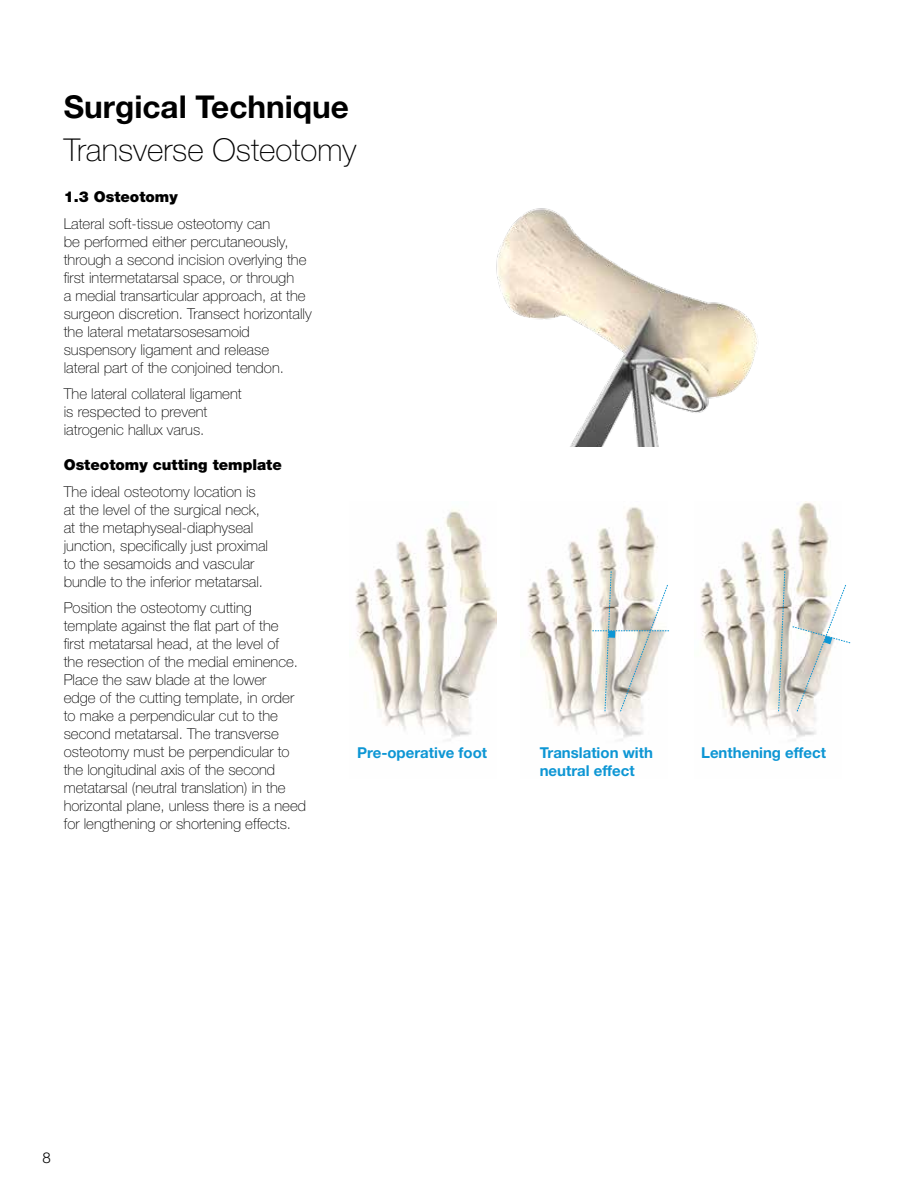
<style>
.page{position:relative;width:918px;height:1188px;background:#fff}
.page>*{position:absolute;margin:0;border:0;box-sizing:border-box;transform-origin:0 0}
.t1{font:100 31.5px "Helvetica Neue LT Pro";color:#000}
.t2{font:700 31.5px "Helvetica Neue LT Std";color:#000}
.t3{font:100 15px/18px "Helvetica Neue LT Pro";color:#000}
.t4{font:700 15px/18px "Helvetica Neue LT Std";color:#0d96d4}
.t5{font:900 15px "Helvetica Neue LT Std";color:#000}
.t6{font:300 15px "Helvetica Neue LT Std";color:#000}
</style>
<div class="page">
<img style="left:527px;top:507px;width:131px;height:234px">
<img style="left:700px;top:501px;width:129px;height:240px">
<img style="left:355px;top:509px;width:141px;height:232px">
<img style="left:496px;top:208px;width:262px;height:238px">
<svg style="left:778px;top:571px;width:7px;height:141px"></svg>
<svg style="left:592px;top:571px;width:77px;height:141px"></svg>
<div style="left:608px;top:631px;width:7px;height:7px;background:#0d96d4"></div>
<svg style="left:792px;top:584px;width:59px;height:128px"></svg>
<h1 class="t2" style="left:64px;top:88px;width:287px">Surgical Technique</h1>
<h1 class="t1" style="left:64px;top:131px;width:294px">Transverse Osteotomy</h1>
<p class="t5" style="left:64px;top:188px;width:115px">1.3 Osteotomy</p>
<p class="t3" style="left:64px;top:214px;width:249px">Lateral soft-tissue osteotomy can<br>be performed either percutaneously, through a second incision overlying the first intermetatarsal space, or through<br>a medial transarticular approach, at the surgeon discretion. Transect horizontally the lateral metatarsosesamoid suspensory ligament and release<br>lateral part of the conjoined tendon.</p>
<p class="t3" style="left:64px;top:385px;width:179px">The lateral collateral ligament is respected to prevent iatrogenic hallux varus.</p>
<p class="t5" style="left:64px;top:456px;width:220px">Osteotomy cutting template</p>
<p class="t3" style="left:64px;top:482px;width:206px">The ideal osteotomy location is at the level of the surgical neck, at the metaphyseal-diaphyseal junction, specifically just proximal to the sesamoids and vascular bundle to the inferior metatarsal.</p>
<p class="t3" style="left:64px;top:599px;width:244px">Position the osteotomy cutting template against the flat part of the<br>first metatarsal head, at the level of<br>the resection of the medial eminence.<br>Place the saw blade at the lower<br>edge of the cutting template, in order to make a perpendicular cut to the second metatarsal. The transverse osteotomy must be perpendicular to the longitudinal axis of the second metatarsal (neutral translation) in the horizontal plane, unless there is a need for lengthening or shortening effects.</p>
<p class="t4" style="left:357px;top:743px;width:132px">Pre-operative foot</p>
<p class="t4" style="left:540px;top:743px;width:115px">Translation with neutral effect</p>
<p class="t4" style="left:701px;top:743px;width:127px">Lenthening effect</p>
<p class="t6" style="left:43px;top:1148px;width:10px">8</p>
</div>
